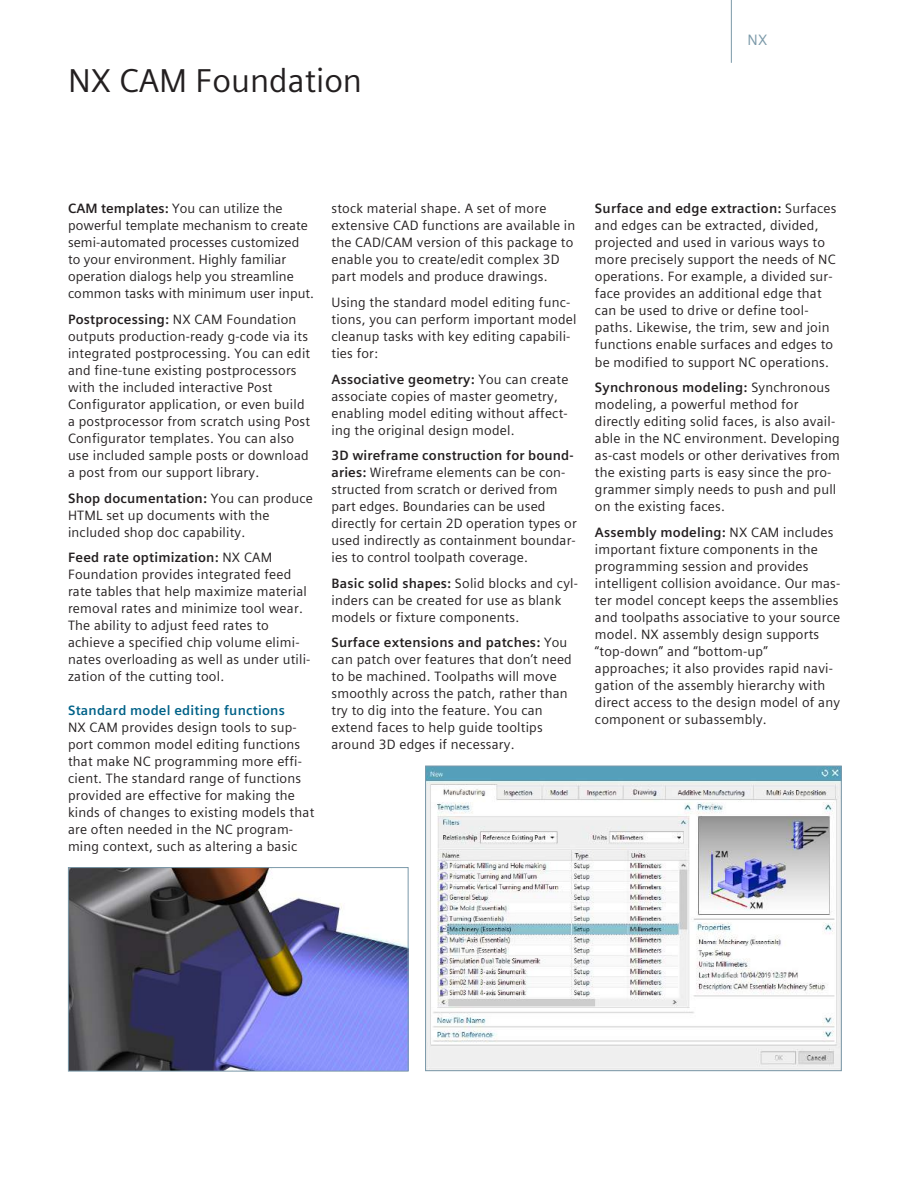
<style>
.page{position:relative;width:918px;height:1188px;background:#fff}
.page>*{position:absolute;margin:0;border:0;box-sizing:border-box;transform-origin:0 0}
.t1{font:33px "Siemens Sans Global";color:#231f20}
.t2{font:15px "Siemens Sans Global";color:#7b99a9}
.t3{font:13.5px/17px "Siemens Sans Global";letter-spacing:.015em;color:#231f20}
.t4{font:700 13.5px "Siemens Sans Global";letter-spacing:.015em;color:#006288}
.s1{font-weight:700}
</style>
<div class="page">
<hr style="left:731px;top:0;width:1px;height:63px;background:#7b99a9">
<img style="left:427px;top:768px;width:413px;height:301px">
<div style="left:425px;top:766px;width:417px;height:305px;border:1px solid #7b99a9"></div>
<img style="left:70px;top:869px;width:337px;height:200px">
<div style="left:68px;top:867px;width:341px;height:204px;border:1px solid #7b99a9"></div>
<h1 class="t1" style="left:68px;top:56px;width:296px">NX CAM Foundation</h1>
<p class="t2" style="left:748px;top:29px;width:21px">NX</p>
<p class="t3" style="left:68px;top:200px;width:248px"><span class="s1">CAM templates:</span> You can utilize the powerful template mechanism to create semi-automated processes customized to your environment. Highly familiar operation dialogs help you streamline common tasks with minimum user input.</p>
<p class="t3" style="left:68px;top:311px;width:244px"><span class="s1">Postprocessing:</span> NX CAM Foundation outputs production-ready g-code via its integrated postprocessing. You can edit and fine-tune existing postprocessors with the included interactive Post Configurator application, or even build a postprocessor from scratch using Post Configurator templates. You can also use included sample posts or download a post from our support library.</p>
<p class="t3" style="left:68px;top:490px;width:246px"><span class="s1">Shop documentation:</span> You can produce<br>HTML set up documents with the included shop doc capability.</p>
<p class="t3" style="left:68px;top:549px;width:244px"><span class="s1">Feed rate optimization:</span> NX CAM Foundation provides integrated feed rate tables that help maximize material removal rates and minimize tool wear.<br>The ability to adjust feed rates to achieve a specified chip volume elimi&shy;nates overloading as well as under utili&shy;zation of the cutting tool.</p>
<p class="t4" style="left:68px;top:700px;width:218px">Standard model editing functions</p>
<p class="t3" style="left:68px;top:719px;width:248px">NX CAM provides design tools to sup&shy;port common model editing functions that make NC programming more effi&shy;cient. The standard range of functions provided are effective for making the kinds of changes to existing models that are often needed in the NC program&shy;ming context, such as altering a basic</p>
<p class="t3" style="left:332px;top:200px;width:245px">stock material shape. A set of more extensive CAD functions are available in the CAD/CAM version of this package to enable you to create/edit complex 3D part models and produce drawings.</p>
<p class="t3" style="left:332px;top:294px;width:247px">Using the standard model editing func&shy;tions, you can perform important model cleanup tasks with key editing capabili&shy;ties for:</p>
<p class="t3" style="left:332px;top:370px;width:238px"><span class="s1">Associative geometry:</span> You can create associate copies of master geometry, enabling model editing without affect&shy;ing the original design model.</p>
<p class="t3" style="left:332px;top:447px;width:247px"><span class="s1">3D wireframe construction for bound&shy;aries:</span> Wireframe elements can be con&shy;structed from scratch or derived from part edges. Boundaries can be used directly for certain 2D operation types or used indirectly as containment boundar&shy;ies to control toolpath coverage.</p>
<p class="t3" style="left:332px;top:575px;width:248px"><span class="s1">Basic solid shapes:</span> Solid blocks and cyl&shy;inders can be created for use as blank models or fixture components.</p>
<p class="t3" style="left:332px;top:634px;width:242px"><span class="s1">Surface extensions and patches:</span> You can patch over features that don’t need to be machined. Toolpaths will move smoothly across the patch, rather than try to dig into the feature. You can extend faces to help guide tooltips around 3D edges if necessary.</p>
<p class="t3" style="left:595px;top:200px;width:243px"><span class="s1">Surface and edge extraction:</span> Surfaces and edges can be extracted, divided, projected and used in various ways to more precisely support the needs of NC operations. For example, a divided sur&shy;face provides an additional edge that can be used to drive or define tool&shy;paths. Likewise, the trim, sew and join functions enable surfaces and edges to be modified to support NC operations.</p>
<p class="t3" style="left:595px;top:379px;width:246px"><span class="s1">Synchronous modeling:</span> Synchronous modeling, a powerful method for directly editing solid faces, is also avail&shy;able in the NC environment. Developing as-cast models or other derivatives from the existing parts is easy since the pro&shy;grammer simply needs to push and pull on the existing faces.</p>
<p class="t3" style="left:595px;top:524px;width:247px"><span class="s1">Assembly modeling:</span> NX CAM includes important fixture components in the programming session and provides intelligent collision avoidance. Our mas&shy;ter model concept keeps the assemblies and toolpaths associative to your source model. NX assembly design supports “top-down” and “bottom-up” approaches; it also provides rapid navi&shy;gation of the assembly hierarchy with direct access to the design model of any component or subassembly.</p>
</div>
